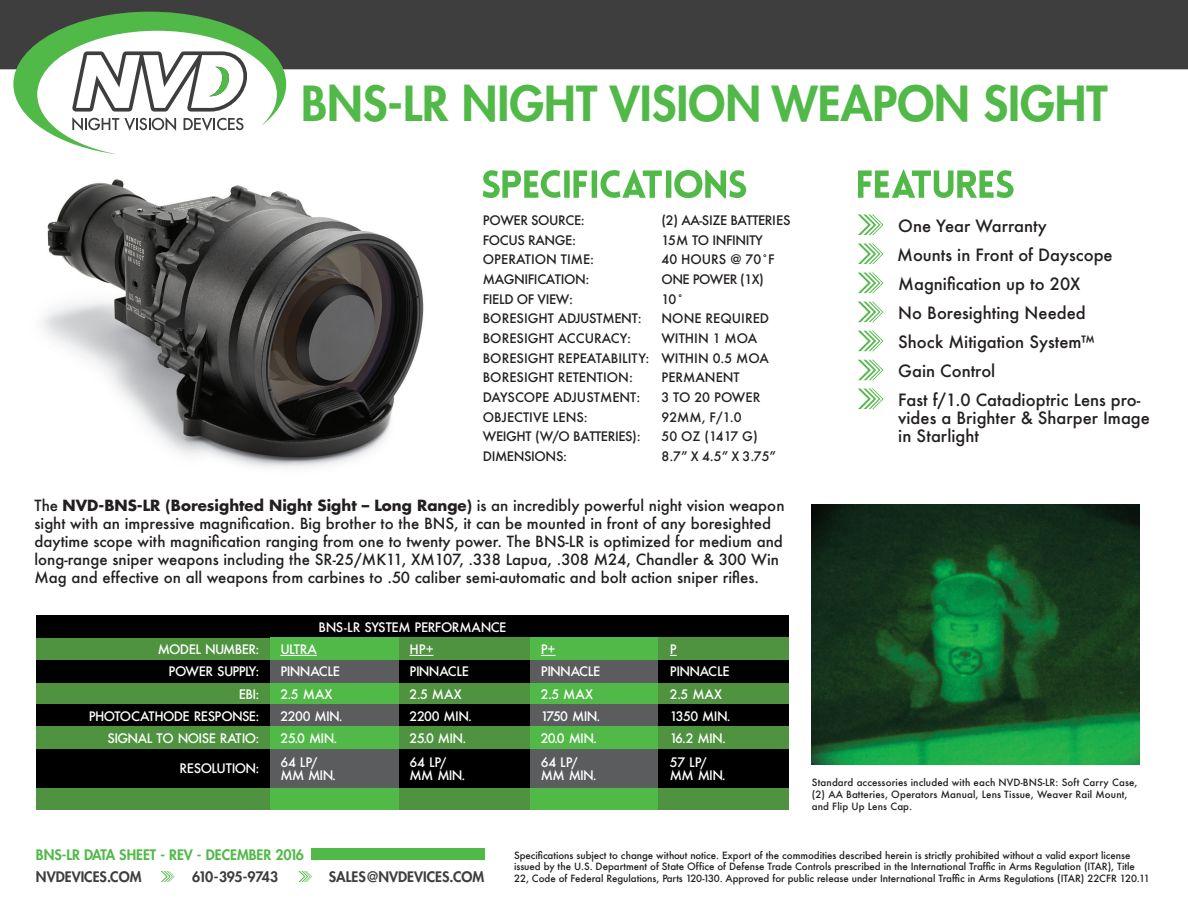
<style>
.page{position:relative;width:1188px;height:918px;background:#fff}
.page>*{position:absolute;margin:0;border:0;box-sizing:border-box;transform-origin:0 0}
.t1{font:800 47.1px "Futura Std";color:#51b948}
.t2{font:500 16.5px/29.1px "Futura";color:#231f20}
.t3{font:500 15px/18px "Futura";color:#231f20}
.t4{font:700 15px "Futura Std";color:#231f20}
.t5{font:800 14.1px "Futura Std";color:#3e3e3f}
.t6{font:800 14.1px "Futura Std";color:#51b948}
.t7{font:800 14.1px "Futura Std";letter-spacing:-.03em;color:#3e3e3f}
.t8{font:500 12.75px/22.2px "Futura";letter-spacing:-.04em;color:#fff}
.t9{font:500 12.75px/19.6px "Futura";color:#231f20}
.t10{font:500 12.75px "Futura";letter-spacing:-.03em;color:#231f20}
.t11{font:500 12.75px "Futura";letter-spacing:-.02em;color:#fff}
.t12{font:500 12.75px "Futura";letter-spacing:-.04em;color:#231f20}
.t13{font:500 9.75px/12px "Futura";letter-spacing:-.005em;color:#231f20}
.s1{font-family:"Futura";font-weight:500}
.s2{font-size:12px}
</style>
<div class="page">
<svg style="left:858px;top:389px;width:25px;height:20px"></svg>
<img style="left:812px;top:504px;width:328px;height:261px">
<svg style="left:858px;top:243px;width:25px;height:21px"></svg>
<img style="left:42px;top:179px;width:382px;height:289px">
<svg style="left:858px;top:214px;width:25px;height:21px"></svg>
<svg style="left:858px;top:169px;width:156px;height:29px"></svg>
<svg style="left:483px;top:169px;width:263px;height:29px"></svg>
<svg style="left:858px;top:273px;width:25px;height:20px"></svg>
<svg style="left:858px;top:302px;width:25px;height:20px"></svg>
<svg style="left:858px;top:331px;width:25px;height:20px"></svg>
<svg style="left:858px;top:360px;width:25px;height:20px"></svg>
<div style="left:36px;top:682px;width:234px;height:23px;background:#4f9341"></div>
<div style="left:36px;top:638px;width:234px;height:22px;background:#4f9341"></div>
<div style="left:36px;top:660px;width:234px;height:22px;background:#000001"></div>
<div style="left:36px;top:616px;width:753px;height:22px;background:#000001"></div>
<div style="left:36px;top:705px;width:234px;height:22px;background:#000001"></div>
<div style="left:270px;top:682px;width:129px;height:23px;background:#51b948"></div>
<div style="left:529px;top:682px;width:129px;height:23px;background:#51b948"></div>
<div style="left:270px;top:638px;width:129px;height:22px;background:#51b948"></div>
<div style="left:529px;top:638px;width:129px;height:22px;background:#51b948"></div>
<div style="left:270px;top:660px;width:129px;height:22px;background:#5b5c5d"></div>
<div style="left:529px;top:660px;width:129px;height:22px;background:#5b5c5d"></div>
<div style="left:270px;top:705px;width:129px;height:22px;background:#5b5c5d"></div>
<div style="left:529px;top:705px;width:129px;height:22px;background:#5b5c5d"></div>
<div style="left:399px;top:682px;width:130px;height:23px;background:#4f9341"></div>
<div style="left:658px;top:682px;width:131px;height:23px;background:#4f9341"></div>
<div style="left:399px;top:638px;width:130px;height:22px;background:#4f9341"></div>
<div style="left:658px;top:638px;width:131px;height:22px;background:#4f9341"></div>
<div style="left:399px;top:660px;width:130px;height:22px;background:#000001"></div>
<div style="left:658px;top:660px;width:131px;height:22px;background:#000001"></div>
<div style="left:399px;top:705px;width:130px;height:22px;background:#000001"></div>
<div style="left:658px;top:705px;width:131px;height:22px;background:#000001"></div>
<div style="left:36px;top:727px;width:234px;height:22px;background:#4f9341"></div>
<div style="left:36px;top:787px;width:234px;height:23px;background:#4f9341"></div>
<div style="left:36px;top:749px;width:234px;height:38px;background:#000001"></div>
<div style="left:270px;top:727px;width:129px;height:22px;background:#51b948"></div>
<div style="left:270px;top:787px;width:129px;height:23px;background:#51b948"></div>
<div style="left:529px;top:727px;width:129px;height:22px;background:#51b948"></div>
<div style="left:529px;top:787px;width:129px;height:23px;background:#51b948"></div>
<div style="left:270px;top:749px;width:129px;height:38px;background:#5b5c5d"></div>
<div style="left:529px;top:749px;width:129px;height:38px;background:#5b5c5d"></div>
<div style="left:399px;top:727px;width:130px;height:22px;background:#4f9341"></div>
<div style="left:399px;top:787px;width:130px;height:23px;background:#4f9341"></div>
<div style="left:658px;top:727px;width:131px;height:22px;background:#4f9341"></div>
<div style="left:658px;top:787px;width:131px;height:23px;background:#4f9341"></div>
<div style="left:399px;top:749px;width:130px;height:38px;background:#000001"></div>
<div style="left:658px;top:749px;width:131px;height:38px;background:#000001"></div>
<svg style="left:409px;top:655px;width:25px;height:1px"></svg>
<hr style="left:280px;top:655px;width:37px;height:1px;background:#fff">
<svg style="left:541px;top:655px;width:15px;height:1px"></svg>
<div style="left:0;top:0;width:1188px;height:69px;background:#3e3e3f"></div>
<svg style="left:298px;top:871px;width:14px;height:11px"></svg>
<svg style="left:161px;top:871px;width:14px;height:11px"></svg>
<div style="left:311px;top:848px;width:173px;height:12px;background:#51b948"></div>
<svg style="left:13px;top:12px;width:273px;height:143px"></svg>
<h1 class="t1" style="left:301px;top:73px;width:808px">BNS-LR NIGHT VISION WEAPON SIGHT</h1>
<h3 class="t10" style="left:483px;top:211px;width:104px">POWER SOURCE:</h3>
<h3 class="t10" style="left:661px;top:211px;width:131px">(2) AA-SIZE BATTERIES</h3>
<h3 class="t10" style="left:483px;top:231px;width:95px">FOCUS RANGE:</h3>
<h3 class="t10" style="left:661px;top:231px;width:103px">15M TO INFINITY</h3>
<h3 class="t9" style="left:483px;top:250px;width:113px">OPERATION TIME:</h3>
<h3 class="t9" style="left:661px;top:250px;width:115px">40 HOURS @ 70˚F</h3>
<h3 class="t10" style="left:483px;top:270px;width:108px">MAGNIFICATION:</h3>
<h3 class="t12" style="left:661px;top:270px;width:104px">ONE POWER (1X)</h3>
<h3 class="t10" style="left:483px;top:290px;width:92px">FIELD OF VIEW:</h3>
<h3 class="t9" style="left:661px;top:289px;width:24px">10˚</h3>
<h3 class="t9" style="left:483px;top:309px;width:161px">BORESIGHT ADJUSTMENT:</h3>
<h3 class="t9" style="left:661px;top:309px;width:109px">NONE REQUIRED</h3>
<h3 class="t9" style="left:483px;top:328px;width:150px">BORESIGHT ACCURACY:</h3>
<h3 class="t9" style="left:483px;top:328px;width:288px;text-indent:179px">WITHIN 1 MOA<br>BORESIGHT REPEATABILITY: WITHIN 0.5 MOA</h3>
<h3 class="t9" style="left:483px;top:387px;width:159px">DAYSCOPE ADJUSTMENT:</h3>
<h3 class="t9" style="left:661px;top:387px;width:100px">3 TO 20 POWER</h3>
<h3 class="t9" style="left:483px;top:368px;width:152px">BORESIGHT RETENTION:</h3>
<h3 class="t9" style="left:661px;top:368px;width:80px">PERMANENT</h3>
<h3 class="t9" style="left:483px;top:407px;width:106px">OBJECTIVE LENS:</h3>
<h3 class="t9" style="left:661px;top:407px;width:82px">92MM, F/1.0</h3>
<h3 class="t10" style="left:483px;top:428px;width:160px">WEIGHT (W/O BATTERIES):</h3>
<h3 class="t9" style="left:661px;top:427px;width:98px">50 OZ (1417 G)</h3>
<h3 class="t10" style="left:483px;top:447px;width:86px">DIMENSIONS:</h3>
<h3 class="t9" style="left:661px;top:446px;width:116px">8.7” X 4.5” X 3.75”</h3>
<h3 class="t4" style="left:34px;top:495px;width:752px"><span class="s1">The</span> NVD-BNS-LR (Boresighted Night Sight – Long Range) <span class="s1">is an incredibly powerful night vision weapon</span></h3>
<p class="t3" style="left:35px;top:514px;width:750px">sight with an impressive magnification. Big brother to the BNS, it can be mounted in front of any boresighted daytime scope with magnification ranging from one to twenty power. The BNS-LR is optimized for medium and long-range sniper weapons including the SR-25/MK11, XM107, .338 Lapua, .308 M24, Chandler &amp; 300 Win Mag and effective on all weapons from carbines to .50 caliber semi-automatic and bolt action sniper rifles.</p>
<h3 class="t8" style="left:158px;top:638px;width:103px;text-align:right">MODEL NUMBER:<br>POWER SUPPLY:</h3>
<h3 class="t8" style="left:89px;top:683px;width:172px;text-align:right">EBI:<br>PHOTOCATHODE RESPONSE:<br>SIGNAL TO NOISE RATIO:</h3>
<h3 class="t8" style="left:180px;top:757px;width:81px">RESOLUTION:</h3>
<h3 class="t8" style="left:319px;top:616px;width:189px">BNS-LR SYSTEM PERFORMANCE</h3>
<h3 class="t8" style="left:280px;top:638px;width:38px">ULTRA</h3>
<h3 class="t8" style="left:280px;top:683px;width:64px">2.5 MAX<br>2200 MIN.<br>25.0 MIN.</h3>
<h3 class="t11" style="left:280px;top:663px;width:61px">PINNACLE</h3>
<h3 class="t8" style="left:409px;top:638px;width:26px">HP+</h3>
<h3 class="t8" style="left:409px;top:683px;width:64px">2.5 MAX<br>2200 MIN.<br>25.0 MIN.</h3>
<h3 class="t11" style="left:409px;top:663px;width:61px">PINNACLE</h3>
<h3 class="t8" style="left:280px;top:755px;width:57px;line-height:13.5px">64 LP<span class="s2">/<br></span>MM MIN.</h3>
<h3 class="t8" style="left:409px;top:755px;width:57px;line-height:13.5px">64 LP<span class="s2">/<br></span>MM MIN.</h3>
<h3 class="t8" style="left:541px;top:638px;width:16px">P+</h3>
<h3 class="t8" style="left:541px;top:683px;width:61px">2.5 MAX<br>1750 MIN.<br>20.0 MIN.</h3>
<h3 class="t11" style="left:541px;top:663px;width:61px">PINNACLE</h3>
<h3 class="t8" style="left:541px;top:755px;width:57px;line-height:13.5px">64 LP<span class="s2">/<br></span>MM MIN.</h3>
<h3 class="t8" style="left:670px;top:638px;width:8px">P</h3>
<h3 class="t8" style="left:670px;top:683px;width:62px">2.5 MAX<br>1350 MIN.<br>16.2 MIN.</h3>
<h3 class="t11" style="left:670px;top:663px;width:61px">PINNACLE</h3>
<h3 class="t8" style="left:670px;top:755px;width:57px;line-height:13.5px">57 LP<span class="s2">/<br></span>MM MIN.</h3>
<h2 class="t2" style="left:898px;top:211px;width:150px">One Year Warranty</h2>
<h2 class="t2" style="left:898px;top:269px;width:198px">Magnification up to 20X<br>No Boresighting Needed<br>Shock Mitigation System™<br>Gain Control</h2>
<h2 class="t2" style="left:897px;top:240px;width:217px">Mounts in Front of Dayscope</h2>
<h2 class="t2" style="left:898px;top:390px;width:253px;line-height:18px">Fast f/1.0 Catadioptric Lens pro&shy;vides a Brighter &amp; Sharper Image in Starlight</h2>
<p class="t13" style="left:812px;top:776px;width:327px">Standard accessories included with each NVD-BNS-LR: Soft Carry Case, (2) AA Batteries, Operators Manual, Lens Tissue, Weaver Rail Mount, and Flip Up Lens Cap.</p>
<h3 class="t6" style="left:36px;top:846px;width:270px">BNS-LR DATA SHEET - REV - DECEMBER 2016</h3>
<h3 class="t5" style="left:36px;top:868px;width:107px">NVDEVICES.COM</h3>
<h3 class="t7" style="left:192px;top:868px;width:88px">610-395-9743</h3>
<h3 class="t5" style="left:329px;top:868px;width:157px">SALES@NVDEVICES.COM</h3>
<p class="t13" style="left:514px;top:849px;width:637px">Specifications subject to change without notice. Export of the commodities described herein is strictly prohibited without a valid export license issued by the U.S. Department of State Office of Defense Trade Controls prescribed in the International Traffic in Arms Regulation (ITAR), Title<br>22, Code of Federal Regulations, Parts 120-130. Approved for public release under International Traffic in Arms Regulations (ITAR) 22CFR 120.11</p>
</div>
